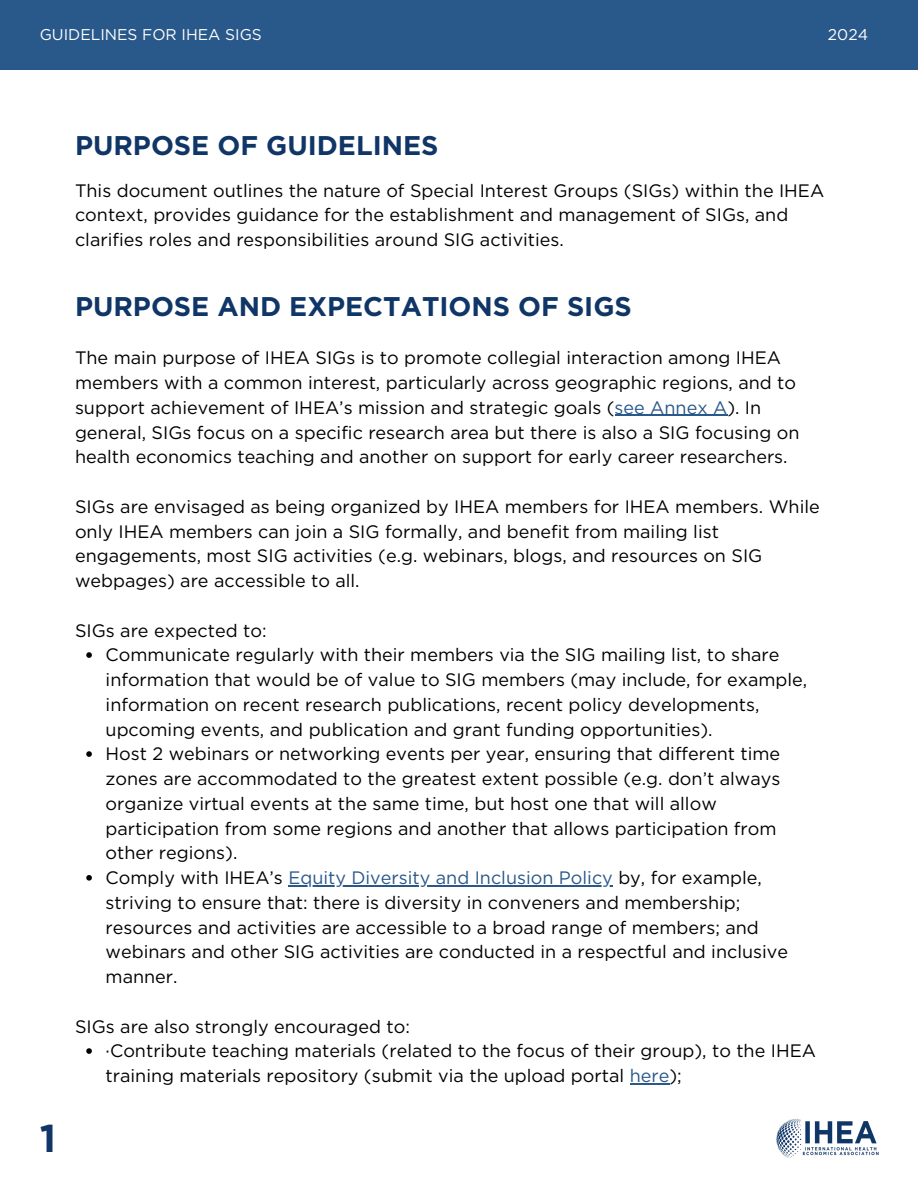
<style>
.page{position:relative;width:918px;height:1188px;background:#fff}
.page>*{position:absolute;margin:0;border:0;box-sizing:border-box;transform-origin:0 0}
.t1{font:700 38.85px "Gotham";color:#0f3667}
.t2{font:700 27px "Gotham";color:#0f3667}
.t3{font:18px/24.8px "Gotham";color:#000001}
.t4{font:18px "Gotham";color:#29588a}
.t5{font:15.6px "Gotham";color:#fff}
.s1{color:#29588a}
.s2{color:#000001}
</style>
<div class="page">
<img style="left:777px;top:1118px;width:101px;height:40px">
<hr style="left:615px;top:415px;width:112px;height:1px;background:#29588a">
<svg style="left:86px;top:652px;width:6px;height:6px"></svg>
<svg style="left:86px;top:751px;width:6px;height:6px"></svg>
<svg style="left:86px;top:875px;width:6px;height:6px"></svg>
<hr style="left:288px;top:885px;width:325px;height:1px;background:#29588a">
<svg style="left:86px;top:1048px;width:6px;height:6px"></svg>
<hr style="left:630px;top:1083px;width:39px;height:1px;background:#29588a">
<div style="left:0;top:0;width:918px;height:69px;background:#29588a"></div>
<p class="t5" style="left:40px;top:25px;width:224px">GUIDELINES FOR IHEA SIGS</p>
<p class="t5" style="left:828px;top:25px;width:42px">2024</p>
<h2 class="t2" style="left:75px;top:130px;width:365px">PURPOSE OF GUIDELINES</h2>
<p class="t3" style="left:75px;top:178px;width:751px">This document outlines the nature of Special Interest Groups (SIGs) within the IHEA context, provides guidance for the establishment and management of SIGs, and clarifies roles and responsibilities around SIG activities.</p>
<p class="t2" style="left:75px;top:290px;width:558px">PURPOSE AND EXPECTATIONS OF SIGS</p>
<p class="t1" style="left:40px;top:1114px;width:18px">1</p>
<h1 class="t3" style="left:75px;top:345px;width:726px">The main purpose of IHEA SIGs is to promote collegial interaction among IHEA members with a common interest, particularly across geographic regions, and to support achievement of IHEA’s mission and strategic goals (<span class="s1">see Annex A</span>). In general, SIGs focus on a specific research area but there is also a SIG focusing on health economics teaching and another on support for early career researchers.</h1>
<h2 class="t3" style="left:75px;top:494px;width:746px">SIGs are envisaged as being organized by IHEA members for IHEA members. While only IHEA members can join a SIG formally, and benefit from mailing list engagements, most SIG activities (e.g. webinars, blogs, and resources on SIG webpages) are accessible to all.</h2>
<h1 class="t3" style="left:75px;top:618px;width:193px">SIGs are expected to:</h1>
<h2 class="t3" style="left:106px;top:642px;width:703px">Communicate regularly with their members via the SIG mailing list, to share information that would be of value to SIG members (may include, for example, information on recent research publications, recent policy developments, upcoming events, and publication and grant funding opportunities).</h2>
<h2 class="t3" style="left:106px;top:741px;width:676px">Host 2 webinars or networking events per year, ensuring that different time zones are accommodated to the greatest extent possible (e.g. don’t always organize virtual events at the same time, but host one that will allow participation from some regions and another that allows participation from other regions).</h2>
<h2 class="t4" style="left:106px;top:867px;width:658px"><span class="s2">Comply with IHEA’s</span> Equity Diversity and Inclusion Policy <span class="s2">by, for example,</span></h2>
<p class="t3" style="left:106px;top:890px;width:684px">striving to ensure that: there is diversity in conveners and membership; resources and activities are accessible to a broad range of members; and webinars and other SIG activities are conducted in a respectful and inclusive manner.</p>
<p class="t3" style="left:75px;top:1014px;width:336px">SIGs are also strongly encouraged to:</p>
<p class="t3" style="left:106px;top:1038px;width:712px">·Contribute teaching materials (related to the focus of their group), to the IHEA training materials repository (submit via the upload portal <span class="s1">here</span>);</p>
</div>
